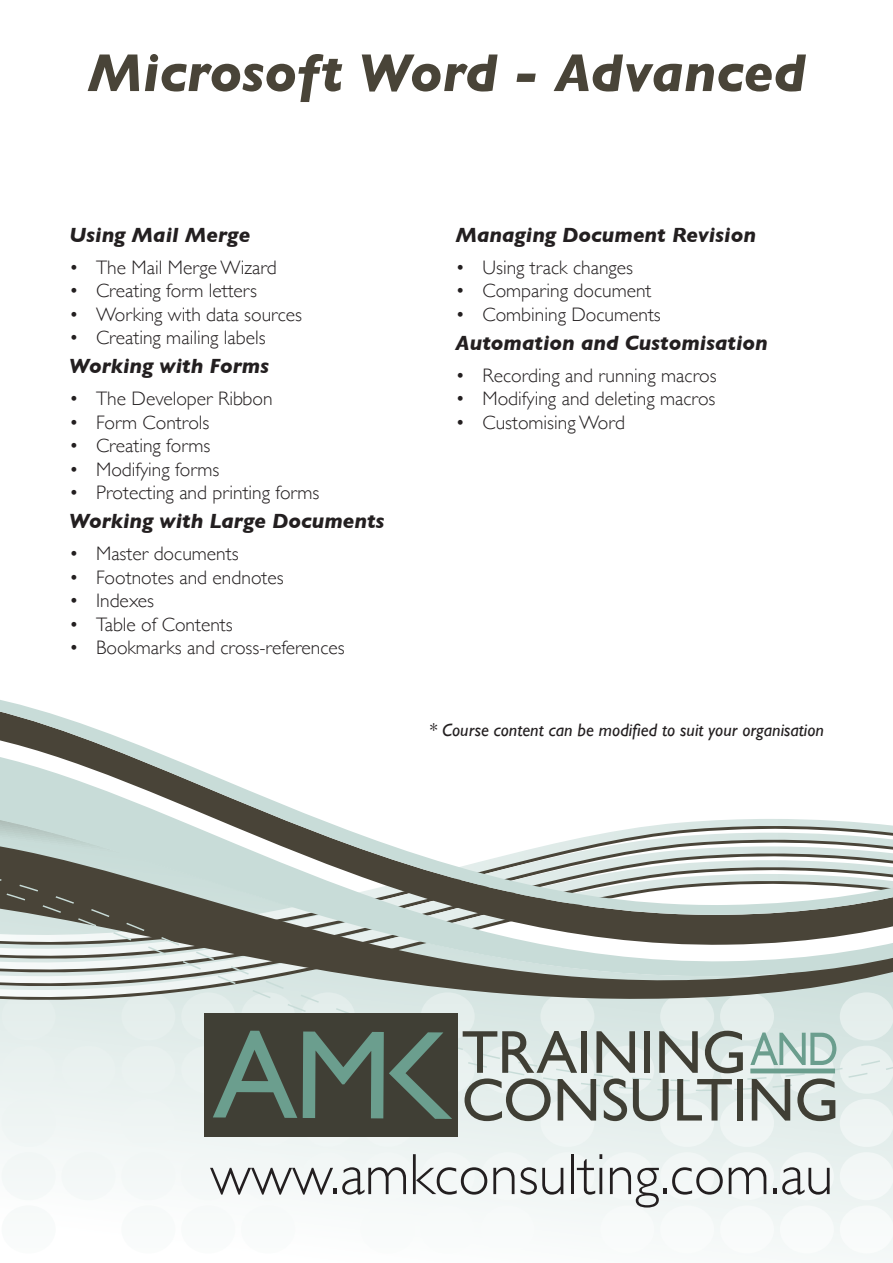
<style>
.page{position:relative;width:893px;height:1263px;background:#fff}
.page>*{position:absolute;margin:0;border:0;box-sizing:border-box;transform-origin:0 0}
.t1{font:300 58.5px "Gill Sans";color:#231f20}
.t2{font:italic 700 54px "Gill Sans";color:#494438}
.Course_Outline_Topic{font:italic 700 21px "Gill Sans";color:#231f20}
.t3{font:300 19.5px "Gill Sans";color:#231f20}
.t4{font:italic 18px "Gill Sans";color:#231f20}
</style>
<div class="page">
<svg style="left:0;top:700px;width:117px;height:37px"></svg>
<svg style="left:0;top:737px;width:893px;height:138px"></svg>
<svg style="left:0;top:875px;width:893px;height:378px"></svg>
<div style="left:750px;top:1068px;width:85px;height:5px;background:#6b9e8e"></div>
<p class="t2" style="left:87px;top:41px;width:720px">Microsoft Word - Advanced</p>
<p class="Course_Outline_Topic" style="left:69px;top:223px;width:183px">Using Mail Merge</p>
<p class="t3" style="left:69px;top:252px;width:209px">• The Mail Merge Wizard</p>
<p class="t3" style="left:69px;top:275px;width:189px">• Creating form letters</p>
<p class="t3" style="left:69px;top:299px;width:235px">• Working with data sources</p>
<p class="t3" style="left:69px;top:322px;width:198px">• Creating mailing labels</p>
<p class="Course_Outline_Topic" style="left:69px;top:354px;width:201px">Working with Forms</p>
<p class="t3" style="left:69px;top:384px;width:205px">• The Developer Ribbon</p>
<p class="t3" style="left:69px;top:407px;width:142px">• Form Controls</p>
<p class="t3" style="left:69px;top:430px;width:143px">• Creating forms</p>
<p class="t3" style="left:69px;top:454px;width:152px">• Modifying forms</p>
<p class="t3" style="left:69px;top:477px;width:252px">• Protecting and printing forms</p>
<p class="Course_Outline_Topic" style="left:69px;top:509px;width:317px">Working with Large Documents</p>
<p class="t3" style="left:69px;top:539px;width:171px">• Master documents</p>
<p class="t3" style="left:69px;top:562px;width:216px">• Footnotes and endnotes</p>
<p class="t3" style="left:69px;top:585px;width:87px">• Indexes</p>
<p class="t3" style="left:69px;top:609px;width:165px">• Table of Contents</p>
<p class="t3" style="left:69px;top:632px;width:277px">• Bookmarks and cross-references</p>
<p class="Course_Outline_Topic" style="left:455px;top:223px;width:302px">Managing Document Revision</p>
<p class="t3" style="left:455px;top:252px;width:179px">• Using track changes</p>
<p class="t3" style="left:455px;top:275px;width:198px">• Comparing document</p>
<p class="t3" style="left:455px;top:299px;width:207px">• Combining Documents</p>
<p class="Course_Outline_Topic" style="left:455px;top:331px;width:314px">Automation and Customisation</p>
<p class="t3" style="left:455px;top:360px;width:263px">• Recording and running macros</p>
<p class="t3" style="left:455px;top:384px;width:262px">• Modifying and deleting macros</p>
<p class="t3" style="left:455px;top:407px;width:171px">• Customising Word</p>
<p class="t4" style="left:429px;top:720px;width:396px">* Course content can be modified to suit your organisation</p>
<p class="t1" style="left:210px;top:1129px;width:625px">www.amkconsulting.com.au</p>
</div>
